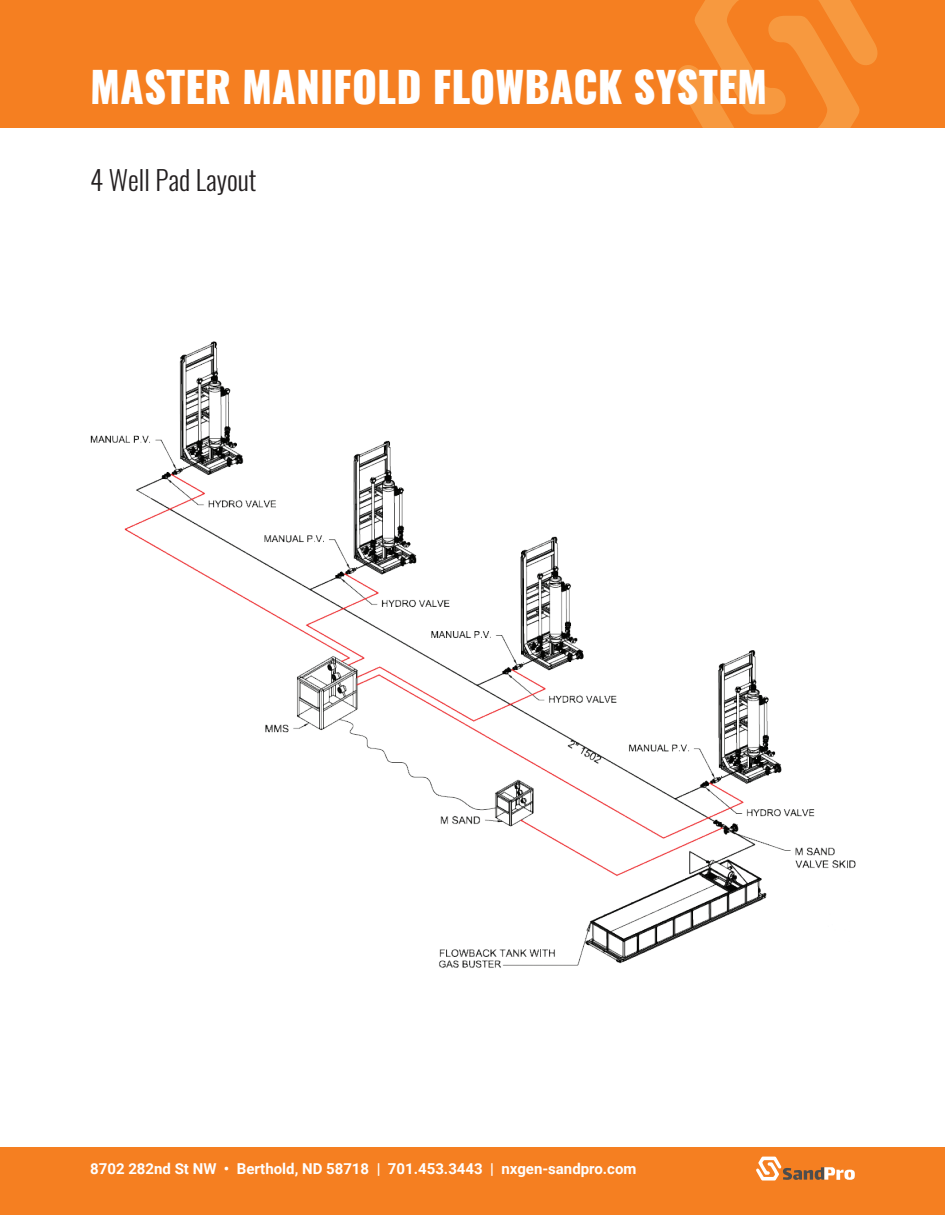
<style>
.page{position:relative;width:945px;height:1215px;background:#fff}
.page>*{position:absolute;margin:0;border:0;box-sizing:border-box;transform-origin:0 0}
.t1{font:800 42px "Oswald";color:#fff}
.t2{font:300 27px "Oswald";color:#231f20}
.t3{font:700 15px "Roboto";color:#fff}
</style>
<div class="page">
<div style="left:0;top:1148px;width:945px;height:67px;background:#f57f21"></div>
<svg style="left:756px;top:1157px;width:99px;height:24px"></svg>
<div style="left:0;top:0;width:945px;height:128px;background:#f57f21"></div>
<svg style="left:677px;top:0;width:201px;height:128px"></svg>
<img style="left:90px;top:341px;width:766px;height:627px">
<h1 class="t1" style="left:90px;top:58px;width:679px">MASTER MANIFOLD FLOWBACK SYSTEM</h1>
<h2 class="t2" style="left:90px;top:162px;width:168px">4 Well Pad Layout</h2>
<p class="t3" style="left:90px;top:1158px;width:548px">8702 282nd St NW • Berthold, ND 58718 | 701.453.3443 | nxgen-sandpro.com</p>
</div>
